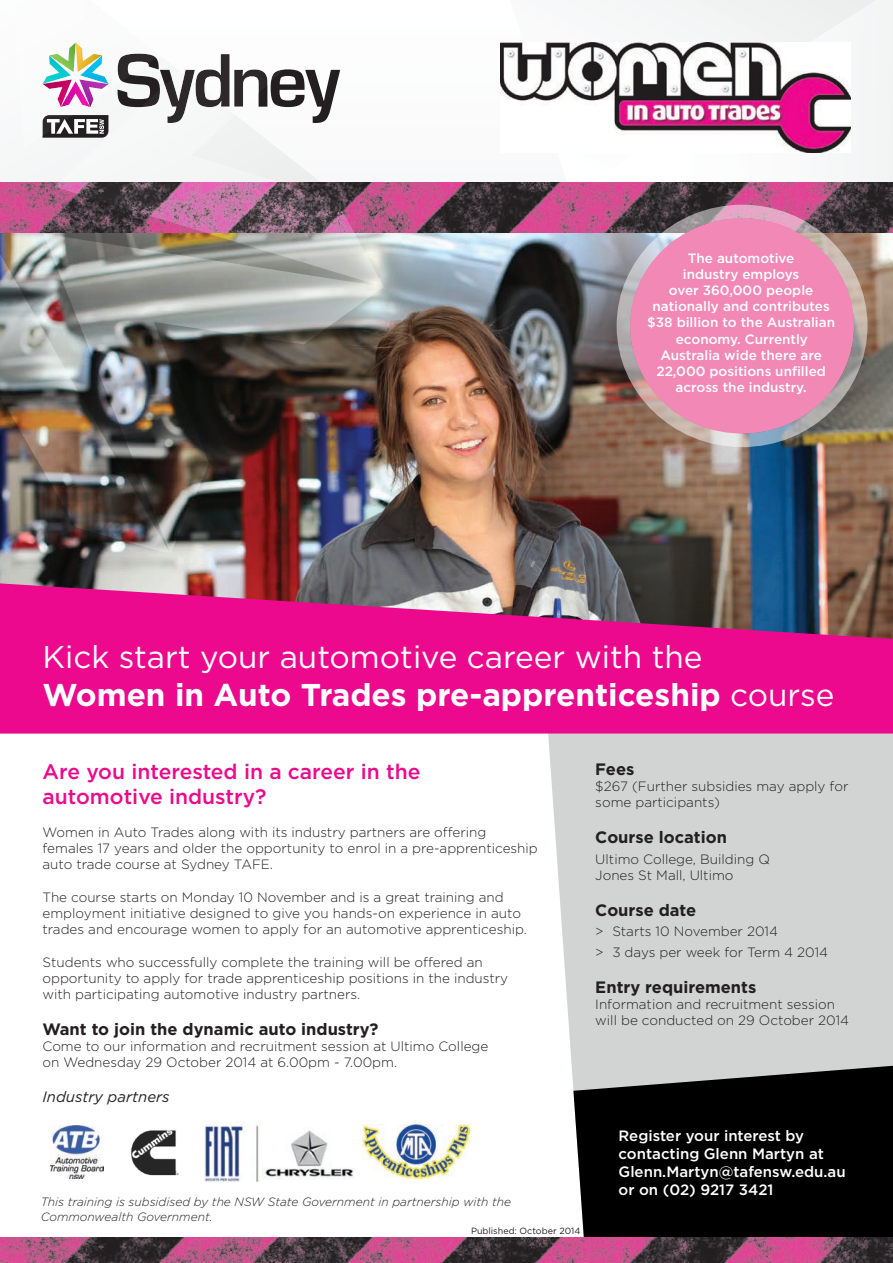
<style>
.page{position:relative;width:893px;height:1263px;background:#fff}
.page>*{position:absolute;margin:0;border:0;box-sizing:border-box;transform-origin:0 0}
.Heading_-_Faculty{font:31.5px/37.8px "Gotham";color:#fff}
.t1{font:500 21px/25.2px "Gotham";color:#ec098d}
.t2{font:700 16.5px "Gotham";color:#231f20}
.body{font:500 15px/18px "Gotham";color:#fff}
.body-2{font:italic 15px "Gotham";color:#231f20}
.body-3{font:300 13.5px/16.2px "Gotham";color:#231f20}
.body-4{font:500 13.5px/16.2px "Gotham";color:#fff;text-align:center}
.body-5{font:italic 300 12px/14.4px "Gotham";color:#231f20}
.body-6{font:9px "Gotham";color:#231f20}
.s1{font-weight:700}
</style>
<div class="page">
<svg style="left:510px;top:0;width:366px;height:182px"></svg>
<img style="left:0;top:233px;width:893px;height:350px">
<svg style="left:545px;top:733px;width:348px;height:505px;fill:#d2d3d3"></svg>
<svg style="left:573px;top:1066px;width:320px;height:172px;fill:#000"></svg>
<img style="left:501px;top:43px;width:350px;height:110px">
<img style="left:0;top:182px;width:893px;height:51px">
<img style="left:0;top:1238px;width:893px;height:25px">
<svg style="left:0;top:583px;width:893px;height:150px;fill:#ec098d"></svg>
<img style="left:0;top:255px;width:44px;height:298px">
<svg style="left:42px;top:54px;width:12px;height:84px"></svg>
<img style="left:44px;top:234px;width:340px;height:319px">
<svg style="left:54px;top:42px;width:330px;height:245px"></svg>
<div style="left:630px;top:218px;width:224px;height:216px;background:#f288b6;border-radius:50%"></div>
<div style="left:617px;top:205px;width:250px;height:242px;border:14px solid #fff;border-radius:50%"></div>
<img style="left:50px;top:1126px;width:53px;height:53px">
<img style="left:131px;top:1130px;width:48px;height:46px">
<img style="left:205px;top:1122px;width:149px;height:61px">
<img style="left:362px;top:1125px;width:107px;height:54px">
<p class="body-4" style="left:647px;top:250px;width:189px">The automotive<br>industry employs<br>over 360,000 people nationally and contributes $38 billion to the Australian economy. Currently<br>Australia wide there are<br>22,000 positions unfilled across the industry.</p>
<p class="Heading_-_Faculty" style="left:43px;top:638px;width:794px">Kick start your automotive career with the<br><span class="s1">Women in Auto Trades pre-apprenticeship</span> course</p>
<p class="t1" style="left:43px;top:758px;width:380px">Are you interested in a career in the automotive industry?</p>
<p class="body-3" style="left:43px;top:824px;width:497px">Women in Auto Trades along with its industry partners are offering females 17 years and older the opportunity to enrol in a pre-apprenticeship auto trade course at Sydney TAFE.</p>
<p class="body-3" style="left:43px;top:889px;width:486px">The course starts on Monday 10 November and is a great training and employment initiative designed to give you hands-on experience in auto trades and encourage women to apply for an automotive apprenticeship.</p>
<p class="body-3" style="left:43px;top:954px;width:467px">Students who successfully complete the training will be offered an opportunity to apply for trade apprenticeship positions in the industry with participating automotive industry partners.</p>
<p class="t2" style="left:43px;top:1019px;width:337px">Want to join the dynamic auto industry?</p>
<p class="body-3" style="left:43px;top:1038px;width:447px">Come to our information and recruitment session at Ultimo College on Wednesday 29 October 2014 at 6.00pm - 7.00pm.</p>
<p class="body-2" style="left:43px;top:1087px;width:129px">Industry partners</p>
<p class="body-5" style="left:41px;top:1194px;width:472px">This training is subsidised by the NSW State Government in partnership with the<br>Commonwealth Government.</p>
<p class="body-6" style="left:471px;top:1225px;width:111px">Published: October 2014</p>
<p class="t2" style="left:595px;top:759px;width:41px">Fees</p>
<p class="body-3" style="left:595px;top:778px;width:255px">$267 (Further subsidies may apply for some participants)</p>
<p class="t2" style="left:595px;top:827px;width:133px">Course location</p>
<p class="body-3" style="left:595px;top:851px;width:176px">Ultimo College, Building Q</p>
<p class="body-3" style="left:595px;top:867px;width:140px">Jones St Mall, Ultimo</p>
<p class="t2" style="left:595px;top:900px;width:103px">Course date</p>
<p class="body-3" style="left:595px;top:923px;width:184px">&gt; Starts 10 November 2014</p>
<p class="body-3" style="left:595px;top:944px;width:234px">&gt; 3 days per week for Term 4 2014</p>
<p class="t2" style="left:595px;top:977px;width:163px">Entry requirements</p>
<p class="body-3" style="left:595px;top:996px;width:255px">Information and recruitment session will be conducted on 29 October 2014</p>
<p class="body" style="left:619px;top:1126px;width:207px">Register your interest by contacting Glenn Martyn at</p>
<p class="body" style="left:619px;top:1162px;width:229px">Glenn.Martyn@tafensw.edu.au or on (02) 9217 3421</p>
</div>
